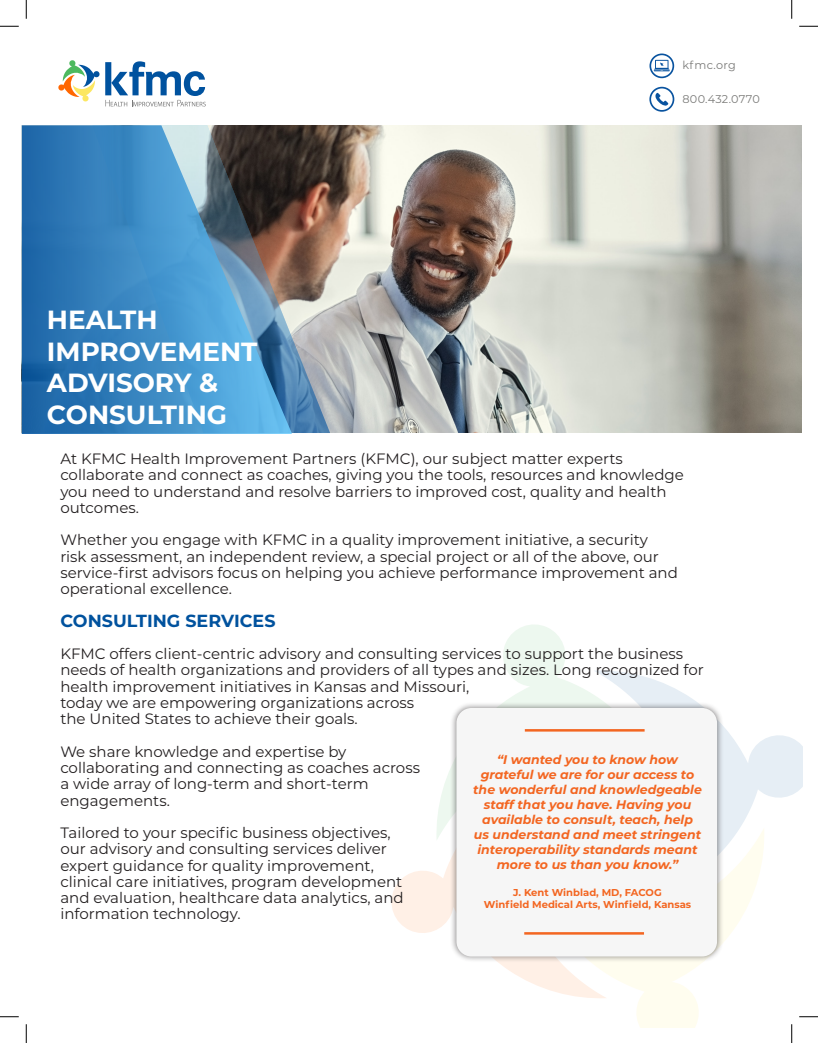
<style>
.page{position:relative;width:818px;height:1043px;background:#fff}
.page>*{position:absolute;margin:0;border:0;box-sizing:border-box;transform-origin:0 0}
.t1{font:700 26.25px/31.5px "Montserrat";color:#fff}
.t2{font:700 17.5px "Montserrat";color:#00529e}
.t3{font:15px/16.2px "Montserrat";color:#231f20}
.t4{font:italic 700 12.5px/15px "Montserrat";color:#f36621;text-align:center}
.t5{font:11.25px "Montserrat";letter-spacing:.025em;color:#7b7b79}
.t6{font:700 10px "Montserrat";color:#f36621}
</style>
<div class="page">
<img style="left:330px;top:125px;width:471px;height:307px">
<svg style="left:661px;top:682px;width:141px;height:145px"></svg>
<svg style="left:607px;top:827px;width:157px;height:201px"></svg>
<svg style="left:449px;top:625px;width:212px;height:148px"></svg>
<svg style="left:391px;top:773px;width:216px;height:225px"></svg>
<svg style="left:292px;top:125px;width:38px;height:308px;background:#817978"></svg>
<svg style="left:22px;top:125px;width:270px;height:308px;background:#4280b0"></svg>
<div style="left:450px;top:701px;width:273px;height:261px;background:#231f20;opacity:.55"></div>
<div style="left:456px;top:708px;width:261px;height:248px;background:#f6f6f6;border-radius:15px"></div>
<svg style="left:58px;top:60px;width:148px;height:46px"></svg>
<svg style="left:649px;top:87px;width:25px;height:25px"></svg>
<svg style="left:649px;top:54px;width:25px;height:24px"></svg>
<hr style="left:524px;top:932px;width:120px;height:2px;background:#f36621">
<hr style="left:525px;top:729px;width:119px;height:2px;background:#f36621">
<svg style="left:0;top:25px;width:19px;height:2px"></svg>
<svg style="left:799px;top:25px;width:19px;height:2px"></svg>
<svg style="left:0;top:1016px;width:19px;height:1px"></svg>
<svg style="left:799px;top:1016px;width:19px;height:1px"></svg>
<svg style="left:25px;top:0;width:2px;height:19px"></svg>
<svg style="left:25px;top:1024px;width:2px;height:18px"></svg>
<svg style="left:791px;top:0;width:1px;height:19px"></svg>
<svg style="left:791px;top:1024px;width:1px;height:18px"></svg>
<p class="t5" style="left:682px;top:57px;width:55px">kfmc.org</p>
<p class="t5" style="left:682px;top:91px;width:79px">800.432.0770</p>
<p class="t1" style="left:47px;top:303px;width:212px">HEALTH<br>IMPROVEMENT<br>ADVISORY &amp;<br>CONSULTING</p>
<p class="t3" style="left:60px;top:450px;width:625px">At KFMC Health Improvement Partners (KFMC), our subject matter experts collaborate and connect as coaches, giving you the tools, resources and knowledge you need to understand and resolve barriers to improved cost, quality and health outcomes.</p>
<p class="t3" style="left:60px;top:531px;width:619px">Whether you engage with KFMC in a quality improvement initiative, a security risk assessment, an independent review, a special project or all of the above, our service-first advisors focus on helping you achieve performance improvement and operational excellence.</p>
<p class="t2" style="left:60px;top:608px;width:217px">CONSULTING SERVICES</p>
<p class="t3" style="left:60px;top:645px;width:645px">KFMC offers client-centric advisory and consulting services to support the business needs of health organizations and providers of all types and sizes. Long recognized for health improvement initiatives in Kansas and Missouri,</p>
<p class="t3" style="left:60px;top:694px;width:355px">today we are empowering organizations across</p>
<p class="t3" style="left:60px;top:710px;width:299px">the United States to achieve their goals.</p>
<p class="t3" style="left:60px;top:742px;width:287px">We share knowledge and expertise by</p>
<p class="t3" style="left:60px;top:759px;width:361px">collaborating and connecting as coaches across</p>
<p class="t3" style="left:60px;top:775px;width:310px">a wide array of long-term and short-term</p>
<p class="t3" style="left:60px;top:791px;width:111px">engagements.</p>
<p class="t3" style="left:60px;top:824px;width:332px">Tailored to your specific business objectives,</p>
<p class="t3" style="left:60px;top:840px;width:328px">our advisory and consulting services deliver</p>
<p class="t3" style="left:60px;top:856px;width:315px">expert guidance for quality improvement,</p>
<p class="t3" style="left:60px;top:872px;width:343px">clinical care initiatives, program development</p>
<p class="t3" style="left:60px;top:889px;width:345px">and evaluation, healthcare data analytics, and</p>
<p class="t3" style="left:60px;top:905px;width:182px">information technology.</p>
<p class="t4" style="left:473px;top:751px;width:230px">“I wanted you to know how grateful we are for our access to the wonderful and knowledgeable staff that you have. Having you available to consult, teach, help us understand and meet stringent interoperability standards meant more to us than you know.”</p>
<p class="t6" style="left:513px;top:885px;width:150px">J. Kent Winblad, MD, FACOG</p>
<p class="t6" style="left:484px;top:897px;width:209px">Winfield Medical Arts, Winfield, Kansas</p>
</div>
